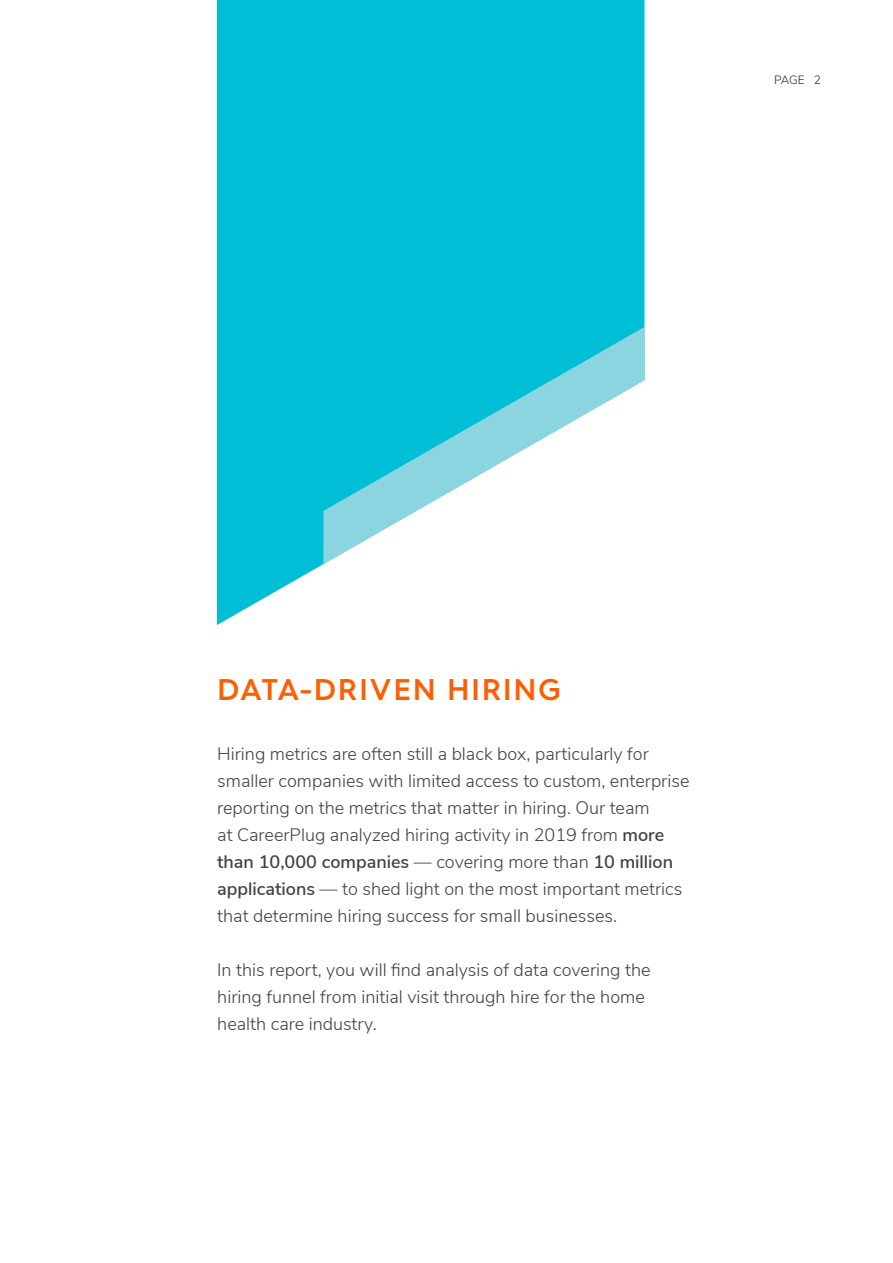
<style>
.page{position:relative;width:893px;height:1263px;background:#fff}
.page>*{position:absolute;margin:0;border:0;box-sizing:border-box;transform-origin:0 0}
.t1{font:600 30px "Hurme Geometric Sans 4";letter-spacing:.05em;color:#ff5e00}
.t2{font:300 18px/27px "Nunito Sans";color:#414042}
.t3{font:300 12px "Nunito Sans";color:#292829}
.s1{font-weight:600}
</style>
<div class="page">
<svg style="left:217px;top:0;width:427px;height:625px;background:#1ec5da"></svg>
<svg style="left:323px;top:327px;width:321px;height:237px"></svg>
<p class="t3" style="left:774px;top:72px;width:48px">PAGE 2</p>
<h1 class="t1" style="left:217px;top:669px;width:345px">DATA-DRIVEN HIRING</h1>
<p class="t2" style="left:217px;top:739px;width:474px">Hiring metrics are often still a black box, particularly for smaller companies with limited access to custom, enterprise reporting on the metrics that matter in hiring. Our team<br>at CareerPlug analyzed hiring activity in 2019 from <span class="s1">more than 10,000 companies</span> — covering more than <span class="s1">10 million applications</span> — to shed light on the most important metrics that determine hiring success for small businesses.</p>
<p class="t2" style="left:217px;top:955px;width:435px">In this report, you will find analysis of data covering the hiring funnel from initial visit through hire for the home health care industry.</p>
</div>
